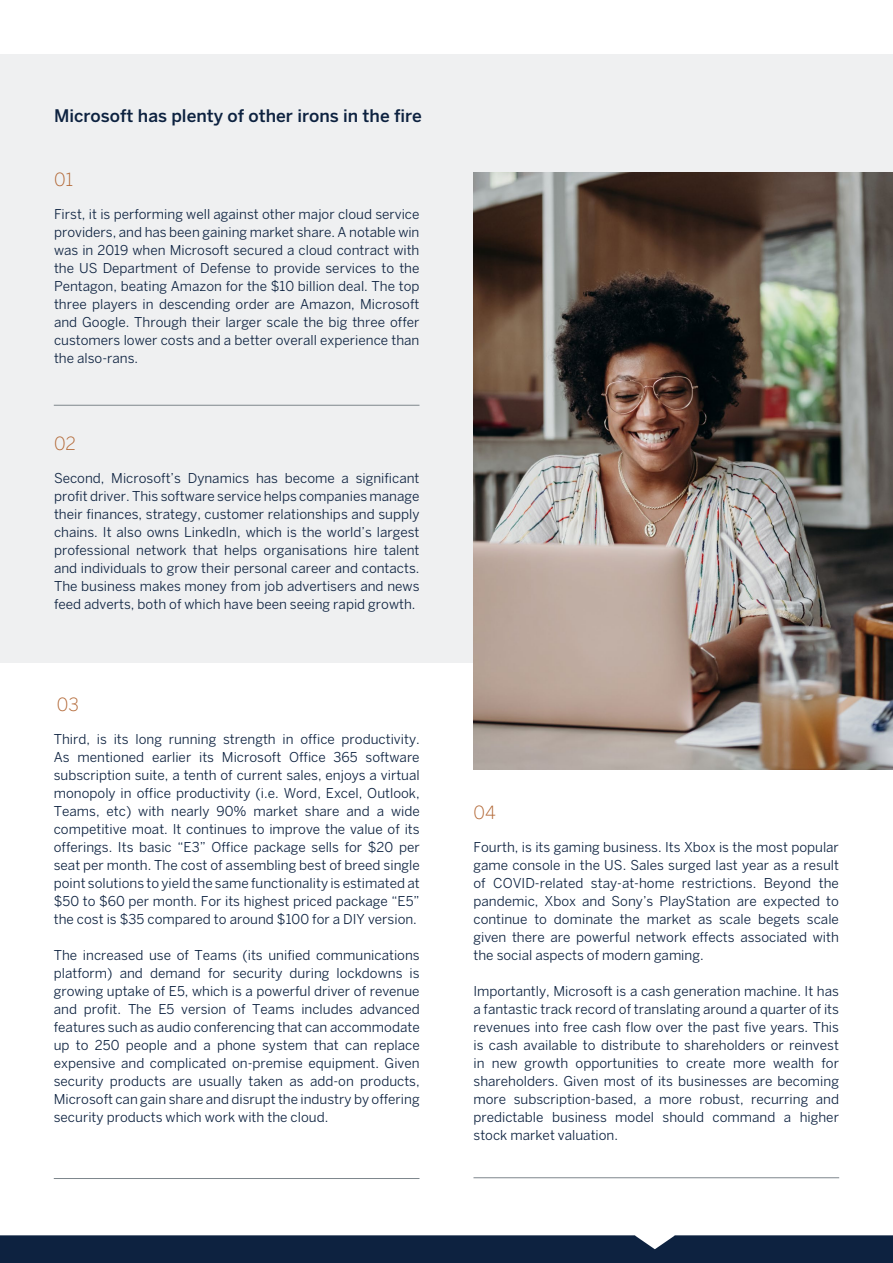
<style>
.page{position:relative;width:893px;height:1263px;background:#fff}
.page>*{position:absolute;margin:0;border:0;box-sizing:border-box;transform-origin:0 0}
.t1{font:300 18px "Benton Sans";color:#b16532}
.t2{font:500 17.25px "Benton Sans";color:#0d2240}
.t3{font:13.5px/18px "Benton Sans";color:#0d2240;text-align:justify}
</style>
<div class="page">
<div style="left:0;top:54px;width:893px;height:608px;background:#eff0f1"></div>
<img style="left:473px;top:172px;width:420px;height:598px">
<hr style="left:54px;top:405px;width:365px;height:1px;background:#7d868c">
<hr style="left:54px;top:1178px;width:365px;height:1px;background:#7d868c">
<hr style="left:473px;top:1177px;width:366px;height:1px;background:#7d868c">
<div style="left:0;top:1235px;width:893px;height:28px;background:#0d2240"></div>
<p class="t2" style="left:54px;top:106px;width:370px">Microsoft has plenty of other irons in the fire</p>
<h1 class="t1" style="left:54px;top:168px;width:21px">01</h1>
<p class="t3" style="left:54px;top:205px;width:367px">First, it is performing well against other major cloud service providers, and has been gaining market share. A notable win was in 2019 when Microsoft secured a cloud contract with the US Department of Defense to provide services to the Pentagon, beating Amazon for the $10 billion deal. The top three players in descending order are Amazon, Microsoft and Google. Through their larger scale the big three offer customers lower costs and a better overall experience than the also-rans.</p>
<h1 class="t1" style="left:54px;top:432px;width:24px">02</h1>
<p class="t3" style="left:54px;top:469px;width:367px">Second, Microsoft’s Dynamics has become a significant profit driver. This software service helps companies manage their finances, strategy, customer relationships and supply chains. It also owns LinkedIn, which is the world’s largest professional network that helps organisations hire talent and individuals to grow their personal career and contacts.<br>The business makes money from job advertisers and news feed adverts, both of which have been seeing rapid growth.</p>
<h1 class="t1" style="left:57px;top:694px;width:24px">03</h1>
<p class="t3" style="left:54px;top:730px;width:367px">Third, is its long running strength in office productivity.<br>As mentioned earlier its Microsoft Office 365 software subscription suite, a tenth of current sales, enjoys a virtual monopoly in office productivity (i.e. Word, Excel, Outlook, Teams, etc) with nearly 90% market share and a wide competitive moat. It continues to improve the value of its offerings. Its basic “E3” Office package sells for $20 per seat per month. The cost of assembling best of breed single point solutions to yield the same functionality is estimated at $50 to $60 per month. For its highest priced package “E5” the cost is $35 compared to around $100 for a DIY version.</p>
<p class="t3" style="left:54px;top:946px;width:367px">The increased use of Teams (its unified communications platform) and demand for security during lockdowns is growing uptake of E5, which is a powerful driver of revenue and profit. The E5 version of Teams includes advanced features such as audio conferencing that can accommodate up to 250 people and a phone system that can replace expensive and complicated on-premise equipment. Given security products are usually taken as add-on products, Microsoft can gain share and disrupt the industry by offering security products which work with the cloud.</p>
<h1 class="t1" style="left:473px;top:802px;width:24px">04</h1>
<p class="t3" style="left:473px;top:838px;width:367px">Fourth, is its gaming business. Its Xbox is the most popular game console in the US. Sales surged last year as a result of COVID-related stay-at-home restrictions. Beyond the pandemic, Xbox and Sony’s PlayStation are expected to continue to dominate the market as scale begets scale given there are powerful network effects associated with the social aspects of modern gaming.</p>
<p class="t3" style="left:473px;top:982px;width:367px">Importantly, Microsoft is a cash generation machine. It has a fantastic track record of translating around a quarter of its revenues into free cash flow over the past five years. This is cash available to distribute to shareholders or reinvest in new growth opportunities to create more wealth for shareholders. Given most of its businesses are becoming more subscription-based, a more robust, recurring and predictable business model should command a higher stock market valuation.</p>
</div>
